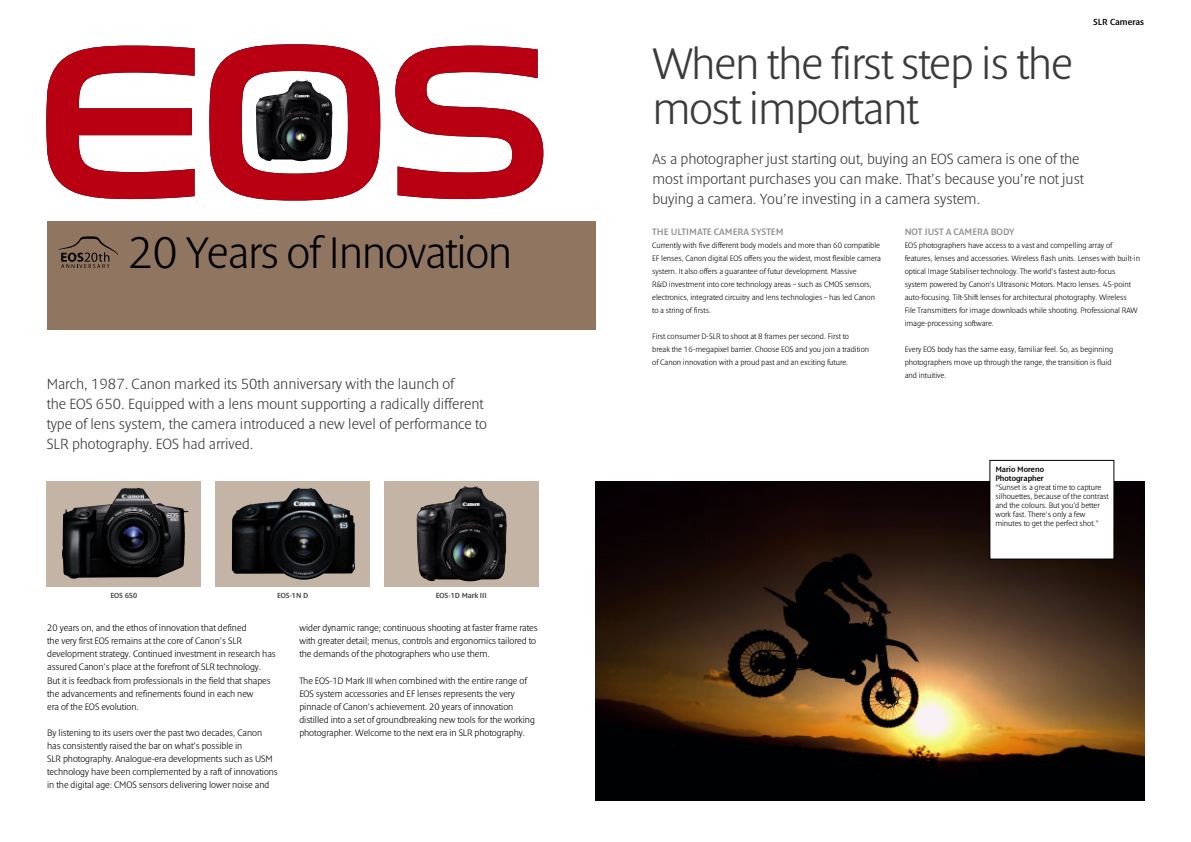
<style>
.page{position:relative;width:1191px;height:842px;background:#fff}
.page>*{position:absolute;margin:0;border:0;box-sizing:border-box;transform-origin:0 0}
.t1{font:300 45px/45px "Denda New";letter-spacing:-.025em;color:#3b3b3b}
.t2{font:300 45px "Denda New";letter-spacing:-.025em;color:#000}
.t3{font:300 15px/20px "Denda New";color:#3b3b3b}
.t4{font:300 9.5px/13px "Denda New";letter-spacing:-.005em;color:#000}
.t5{font:600 9.5px "Denda New";color:#8e8e8e}
.t6{font:600 9px "Denda New";color:#000}
.t7{font:300 8px/13px "Denda New";color:#000}
.t8{font:600 8px/9px "Denda New";color:#000}
.t9{font:600 7.5px "Denda New";color:#3b3b3b}
</style>
<div class="page">
<img style="left:595px;top:481px;width:549px;height:319px">
<div style="left:990px;top:460px;width:123px;height:99px;background:#fff"></div>
<div style="left:989px;top:460px;width:125px;height:99px;border:1px solid #000"></div>
<div style="left:215px;top:482px;width:155px;height:105px;background:#c4b4a5"></div>
<img style="left:232px;top:488px;width:123px;height:92px">
<div style="left:47px;top:221px;width:548px;height:109px;background:#907660"></div>
<svg style="left:46px;top:44px;width:497px;height:156px;fill:#b80012"></svg>
<svg style="left:59px;top:236px;width:59px;height:32px"></svg>
<svg style="left:47px;top:482px;width:154px;height:105px;background:#6b635d"></svg>
<img style="left:63px;top:487px;width:125px;height:47px">
<img style="left:261px;top:80px;width:71px;height:25px">
<svg style="left:384px;top:482px;width:154px;height:105px;background:#7d746c"></svg>
<img style="left:434px;top:485px;width:72px;height:30px">
<h1 class="t2" style="left:129px;top:235px;width:385px">20 Years of Innovation</h1>
<p class="t3" style="left:47px;top:375px;width:442px">March, 1987. Canon marked its 50th anniversary with the launch of<br>the EOS 650. Equipped with a lens mount supporting a radically different type of lens system, the camera introduced a new level of performance to SLR photography. EOS had arrived.</p>
<p class="t9" style="left:110px;top:592px;width:28px">EOS 650</p>
<p class="t9" style="left:277px;top:592px;width:33px">EOS-1N D</p>
<p class="t9" style="left:436px;top:592px;width:52px">EOS-1D Mark III</p>
<p class="t4" style="left:47px;top:622px;width:230px">20 years on, and the ethos of innovation that defined<br>the very first EOS remains at the core of Canon’s SLR development strategy. Continued investment in research has assured Canon’s place at the forefront of SLR technology.<br>But it is feedback from professionals in the field that shapes the advancements and refinements found in each new<br>era of the EOS evolution.</p>
<p class="t4" style="left:47px;top:726px;width:232px">By listening to its users over the past two decades, Canon has consistently raised the bar on what’s possible in<br>SLR photography. Analogue-era developments such as USM technology have been complemented by a raft of innovations in the digital age: CMOS sensors delivering lower noise and</p>
<p class="t4" style="left:299px;top:622px;width:240px">wider dynamic range; continuous shooting at faster frame rates with greater detail; menus, controls and ergonomics tailored to the demands of the photographers who use them.</p>
<p class="t4" style="left:299px;top:674px;width:237px">The EOS-1D Mark III when combined with the entire range of EOS system accessories and EF lenses represents the very pinnacle of Canon’s achievement. 20 years of innovation distilled into a set of groundbreaking new tools for the working photographer. Welcome to the next era in SLR photography.</p>
<p class="t6" style="left:1093px;top:18px;width:53px">SLR Cameras</p>
<h1 class="t1" style="left:652px;top:45px;width:422px">When the first step is the most important</h1>
<h2 class="t3" style="left:652px;top:150px;width:433px">As a photographer just starting out, buying an EOS camera is one of the most important purchases you can make. That’s because you’re not just buying a camera. You’re investing in a camera system.</h2>
<p class="t5" style="left:652px;top:228px;width:133px">THE ULTIMATE CAMERA SYSTEM</p>
<p class="t7" style="left:652px;top:240px;width:230px">Currently with five different body models and more than 60 compatible EF lenses, Canon digital EOS offers you the widest, most flexible camera system. It also offers a guarantee of futur development. Massive<br>R&amp;D investment into core technology areas – such as CMOS sensors, electronics, integrated circuitry and lens technologies – has led Canon to a string of firsts.</p>
<p class="t7" style="left:652px;top:331px;width:218px">First consumer D-SLR to shoot at 8 frames per second. First to<br>break the 16-megapixel barrier. Choose EOS and you join a tradition of Canon innovation with a proud past and an exciting future.</p>
<p class="t5" style="left:904px;top:228px;width:111px">NOT JUST A CAMERA BODY</p>
<p class="t7" style="left:904px;top:240px;width:237px">EOS photographers have access to a vast and compelling array of features, lenses and accessories. Wireless flash units. Lenses with built-in optical Image Stabiliser technology. The world’s fastest auto-focus system powered by Canon’s Ultrasonic Motors. Macro lenses. 45-point auto-focusing. Tilt-Shift lenses for architectural photography. Wireless<br>File Transmitters for image downloads while shooting. Professional RAW image-processing software.</p>
<p class="t7" style="left:904px;top:344px;width:210px">Every EOS body has the same easy, familiar feel. So, as beginning photographers move up through the range, the transition is fluid and intuitive.</p>
<p class="t8" style="left:995px;top:466px;width:50px">Mario Moreno<br>Photographer</p>
<p class="t7" style="left:995px;top:484px;width:115px;line-height:9px">“Sunset is a great time to capture silhouettes, because of the contrast and the colours. But you’d better work fast. There’s only a few minutes to get the perfect shot.”</p>
</div>
